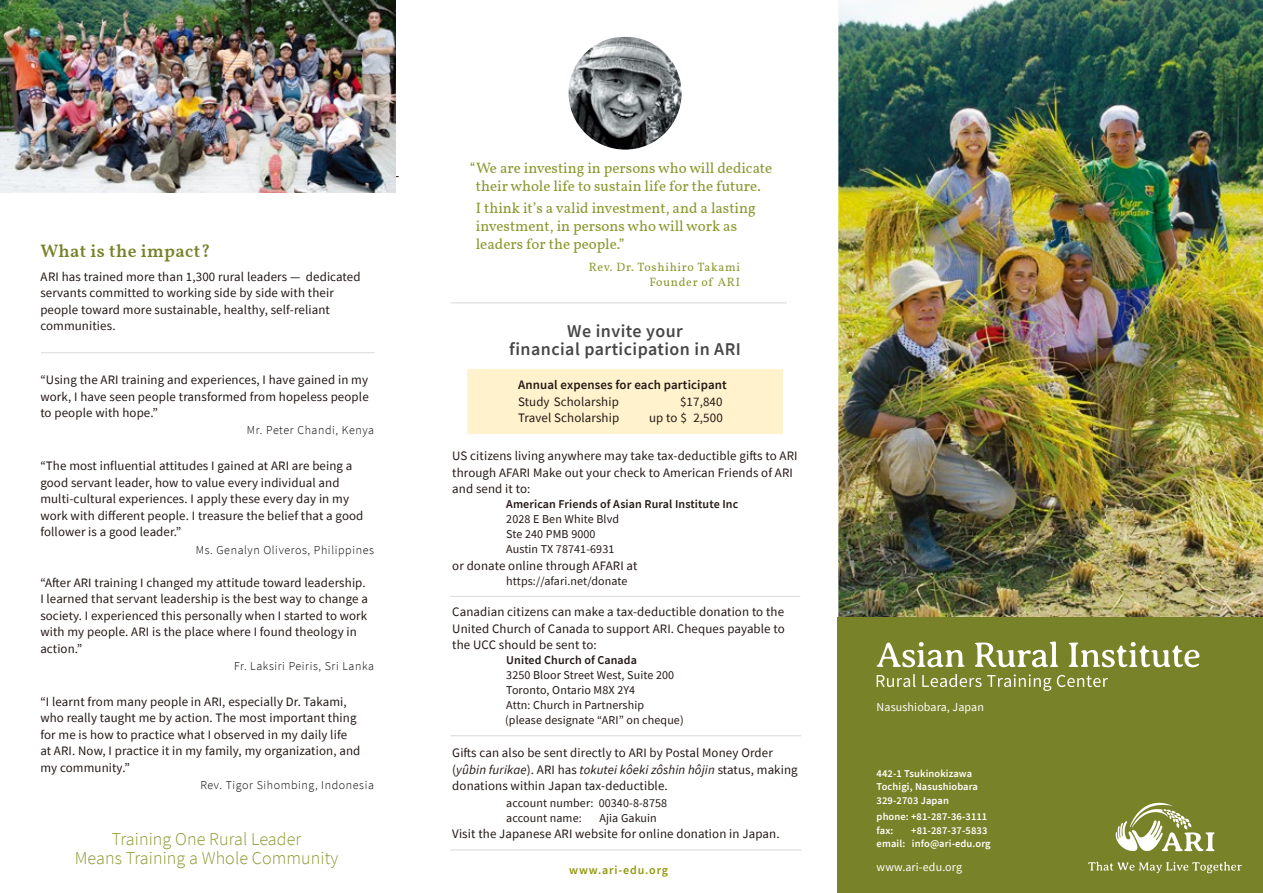
<style>
.page{position:relative;width:1263px;height:893px;background:#fff}
.page>*{position:absolute;margin:0;border:0;box-sizing:border-box;transform-origin:0 0}
.t1{font:300 18px/19.5px "Source Sans Pro";letter-spacing:.005em;color:#8c982f;text-align:center}
.t2{font:600 18px/17.4px "Source Sans Pro";letter-spacing:.025em;color:#474747;text-align:center}
.t3{font:600 18px "Vollkorn";letter-spacing:.02em;color:#788228}
.t4{font:15px/18px "Vollkorn";color:#8c982f;text-align:center}
.t5{font:12.9px/16.5px "Source Sans Pro";letter-spacing:.01em;color:#231815}
.t6{font:600 12.9px "Source Sans Pro";letter-spacing:.01em;color:#231815}
.t7{font:12px/15px "Source Sans Pro";letter-spacing:.01em;color:#231815}
.t8{font:300 12px "Source Sans Pro";letter-spacing:.05em;color:#000}
.t9{font:600 12px "Source Sans Pro";letter-spacing:.01em;color:#231815}
.t10{font:12px/15px "Vollkorn";letter-spacing:.06em;color:#8c982f;text-align:right}
.t11{font:12px "Source Sans Pro";letter-spacing:.01em;color:#fff}
.t12{font:600 12px "Source Sans Pro";letter-spacing:.07em;color:#91970e}
.t13{font:600 10.5px/13.5px "Source Sans Pro";letter-spacing:.01em;color:#fff}
.s1{font-style:italic}
</style>
<div class="page">
<img style="left:838px;top:0;width:425px;height:618px">
<div style="left:838px;top:618px;width:425px;height:275px;background:#788228"></div>
<div style="left:467px;top:370px;width:316px;height:64px;background:#fff2cc"></div>
<hr style="left:0;top:176px;width:399px;height:1px;background:#231815">
<hr style="left:451px;top:302px;width:336px;height:1px;background:#dcdddd">
<hr style="left:450px;top:735px;width:351px;height:1px;background:#dcdddd">
<hr style="left:450px;top:849px;width:351px;height:1px;background:#dcdddd">
<hr style="left:450px;top:596px;width:350px;height:1px;background:#dcdddd">
<hr style="left:41px;top:352px;width:334px;height:1px;background:#dcdddd">
<img style="left:0;top:0;width:395px;height:192px">
<img style="left:569px;top:37px;width:113px;height:113px">
<svg style="left:877px;top:642px;width:88px;height:25px"></svg>
<svg style="left:975px;top:641px;width:83px;height:26px"></svg>
<svg style="left:1069px;top:642px;width:130px;height:25px"></svg>
<svg style="left:1088px;top:862px;width:154px;height:11px"></svg>
<svg style="left:1115px;top:802px;width:99px;height:50px"></svg>
<svg style="left:877px;top:674px;width:39px;height:13px"></svg>
<svg style="left:922px;top:674px;width:129px;height:17px"></svg>
<svg style="left:1057px;top:675px;width:51px;height:12px"></svg>
<h1 class="t3" style="left:40px;top:239px;width:172px">What is the impact?</h1>
<p class="t5" style="left:40px;top:268px;width:322px">ARI has trained more than 1,300 rural leaders — dedicated servants committed to working side by side with their people toward more sustainable, healthy, self-reliant communities.</p>
<p class="t5" style="left:40px;top:371px;width:330px;text-align:justify">“Using the ARI training and experiences, I have gained in my work, I have seen people transformed from hopeless people to people with hope.”</p>
<p class="t8" style="left:247px;top:422px;width:129px">Mr. Peter Chandi, Kenya</p>
<p class="t5" style="left:40px;top:457px;width:325px">“The most influential attitudes I gained at ARI are being a good servant leader, how to value every individual and multi-cultural experiences. I apply these every day in my work with different people. I treasure the belief that a good follower is a good leader.”</p>
<p class="t8" style="left:196px;top:542px;width:180px">Ms. Genalyn Oliveros, Philippines</p>
<p class="t5" style="left:40px;top:574px;width:329px">“After ARI training I changed my attitude toward leadership.<br>I learned that servant leadership is the best way to change a society. I experienced this personally when I started to work with my people. ARI is the place where I found theology in action.”</p>
<p class="t8" style="left:234px;top:658px;width:141px">Fr. Laksiri Peiris, Sri Lanka</p>
<p class="t5" style="left:40px;top:693px;width:322px">“I learnt from many people in ARI, especially Dr. Takami, who really taught me by action. The most important thing for me is how to practice what I observed in my daily life at ARI. Now, I practice it in my family, my organization, and my community.”</p>
<p class="t8" style="left:200px;top:777px;width:175px">Rev. Tigor Sihombing, Indonesia</p>
<h1 class="t1" style="left:75px;top:828px;width:265px">Training One Rural Leader<br>Means Training a Whole Community</h1>
<p class="t4" style="left:470px;top:160px;width:304px">“We are investing in persons who will dedicate their whole life to sustain life for the future.</p>
<p class="t4" style="left:476px;top:200px;width:281px;text-align:left">I think it’s a valid investment, and a lasting investment, in persons who will work as leaders for the people.”</p>
<p class="t10" style="left:589px;top:261px;width:153px">Rev. Dr. Toshihiro Takami<br>Founder of ARI</p>
<h1 class="t2" style="left:509px;top:322px;width:233px">We invite your<br>financial participation in ARI</h1>
<p class="t6" style="left:518px;top:377px;width:210px">Annual expenses for each participant</p>
<p class="t5" style="left:518px;top:393px;width:102px">Study Scholarship</p>
<p class="t5" style="left:680px;top:393px;width:44px">$17,840</p>
<p class="t5" style="left:518px;top:410px;width:103px">Travel Scholarship</p>
<p class="t5" style="left:649px;top:410px;width:75px">up to $ 2,500</p>
<p class="t5" style="left:452px;top:447px;width:347px">US citizens living anywhere may take tax-deductible gifts to ARI through AFARI Make out your check to American Friends of ARI and send it to:</p>
<p class="t9" style="left:506px;top:496px;width:234px">American Friends of Asian Rural Institute Inc</p>
<p class="t7" style="left:506px;top:511px;width:114px">2028 E Ben White Blvd<br>Ste 240 PMB 9000<br>Austin TX 78741-6931</p>
<p class="t5" style="left:452px;top:557px;width:187px">or donate online through AFARI at</p>
<p class="t7" style="left:506px;top:573px;width:123px">https://afari.net/donate</p>
<p class="t5" style="left:452px;top:603px;width:334px;text-align:justify">Canadian citizens can make a tax-deductible donation to the United Church of Canada to support ARI. Cheques payable to the UCC should be sent to:</p>
<p class="t9" style="left:506px;top:652px;width:132px">United Church of Canada</p>
<p class="t7" style="left:505px;top:667px;width:180px">3250 Bloor Street West, Suite 200<br>Toronto, Ontario M8X 2Y4<br>Attn: Church in Partnership<br>(please designate “ARI” on cheque)</p>
<p class="t5" style="left:452px;top:744px;width:347px">Gifts can also be sent directly to ARI by Postal Money Order (<span class="s1">yûbin furikae</span>). ARI has <span class="s1">tokutei kôeki zôshin hôjin</span> status, making donations within Japan tax-deductible.</p>
<p class="t7" style="left:506px;top:795px;width:162px">account number: 00340-8-8758 account name:</p>
<p class="t7" style="left:599px;top:810px;width:59px">Ajia Gakuin</p>
<p class="t5" style="left:452px;top:825px;width:329px">Visit the Japanese ARI website for online donation in Japan.</p>
<p class="t11" style="left:877px;top:699px;width:109px">Nasushiobara, Japan</p>
<p class="t13" style="left:877px;top:766px;width:103px">442-1 Tsukinokizawa<br>Tochigi, Nasushiobara<br>329-2703 Japan</p>
<p class="t13" style="left:877px;top:810px;width:112px">phone: +81-287-36-3111 fax:</p>
<p class="t13" style="left:877px;top:823px;width:116px;text-indent:35px">+81-287-37-5833 email: info@ari-edu.org</p>
<p class="t12" style="left:569px;top:862px;width:100px">www.ari-edu.org</p>
<p class="t11" style="left:877px;top:859px;width:87px">www.ari-edu.org</p>
</div>
